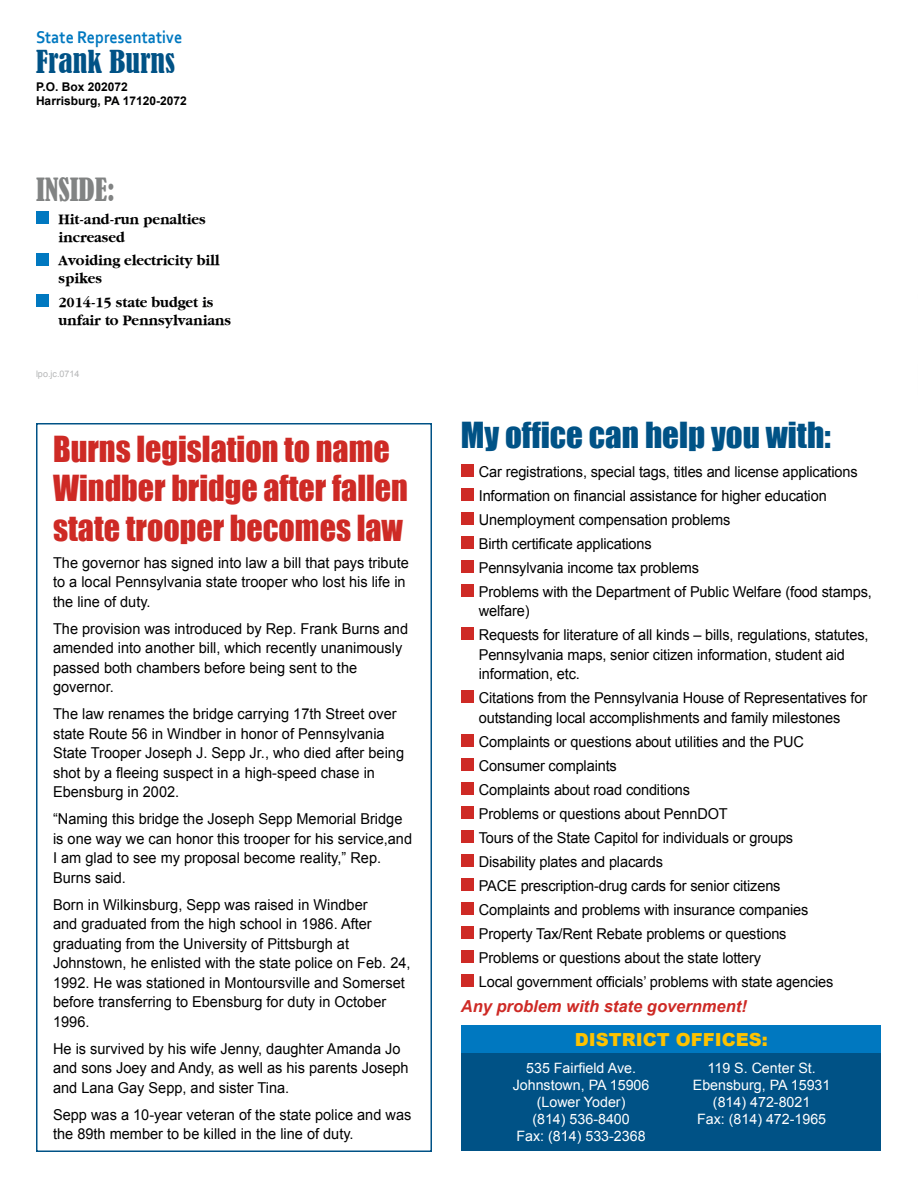
<style>
.page{position:relative;width:918px;height:1188px;background:#fff}
.page>*{position:absolute;margin:0;border:0;box-sizing:border-box;transform-origin:0 0}
.t1{font:33px/39.6px "Impact";color:#ce2a25}
.t2{font:33px "Impact";color:#005286}
.t3{font:condensed 30px "Bernard";color:#818383}
.t4{font:condensed 29.7px "Bernard";color:#005286}
.t5{font:900 18px "Arial";color:#fdc200}
.t6{font:700 17.85px "Corbel";color:#0078c0;scale:.9 1}
.t7{font:italic 700 16.5px "Arial";color:#ce2a25}
.t8{font:15px/19.5px "Arial";color:#000001}
.t9{font:700 15px/18px "Gourmand";color:#000001}
.t10{font:14.25px/17.1px "Arial";color:#fff;text-align:center}
.t11{font:700 12px/14.4px "Arial";color:#000001}
.t12{font:9px "Arial";color:#b5b6b7}
</style>
<div class="page">
<div style="left:462px;top:1030px;width:419px;height:121px;background:#005286"></div>
<div style="left:36px;top:211px;width:13px;height:13px;background:#0078c0"></div>
<div style="left:36px;top:253px;width:13px;height:12px;background:#0078c0"></div>
<div style="left:36px;top:294px;width:13px;height:13px;background:#0078c0"></div>
<div style="left:461px;top:464px;width:13px;height:13px;background:#ce2a25"></div>
<div style="left:461px;top:488px;width:13px;height:13px;background:#ce2a25"></div>
<div style="left:461px;top:512px;width:13px;height:13px;background:#ce2a25"></div>
<div style="left:461px;top:536px;width:13px;height:13px;background:#ce2a25"></div>
<div style="left:461px;top:560px;width:13px;height:13px;background:#ce2a25"></div>
<div style="left:461px;top:584px;width:13px;height:13px;background:#ce2a25"></div>
<div style="left:461px;top:627px;width:13px;height:13px;background:#ce2a25"></div>
<div style="left:461px;top:690px;width:13px;height:13px;background:#ce2a25"></div>
<div style="left:461px;top:734px;width:13px;height:13px;background:#ce2a25"></div>
<div style="left:461px;top:758px;width:13px;height:13px;background:#ce2a25"></div>
<div style="left:461px;top:782px;width:13px;height:13px;background:#ce2a25"></div>
<div style="left:461px;top:806px;width:13px;height:13px;background:#ce2a25"></div>
<div style="left:461px;top:830px;width:13px;height:13px;background:#ce2a25"></div>
<div style="left:461px;top:854px;width:13px;height:13px;background:#ce2a25"></div>
<div style="left:461px;top:878px;width:13px;height:13px;background:#ce2a25"></div>
<div style="left:461px;top:902px;width:13px;height:13px;background:#ce2a25"></div>
<div style="left:461px;top:926px;width:13px;height:13px;background:#ce2a25"></div>
<div style="left:461px;top:950px;width:13px;height:13px;background:#ce2a25"></div>
<div style="left:461px;top:974px;width:13px;height:13px;background:#ce2a25"></div>
<div style="left:36px;top:423px;width:396px;height:729px;border:2px solid #005286"></div>
<div style="left:462px;top:1025px;width:419px;height:28px;background:#0078c0"></div>
<hr style="left:917px;top:296px;width:1px;height:82px;background:#0078c0">
<hr style="left:917px;top:364px;width:1px;height:31px;background:#005286">
<p class="t6" style="left:36px;top:26px;width:164px">State Representative</p>
<h3 class="t4" style="left:36px;top:44px;width:141px">Frank Burns</h3>
<p class="t11" style="left:36px;top:80px;width:152px">P.O. Box 202072<br>Harrisburg, PA 17120-2072</p>
<h2 class="t3" style="left:36px;top:172px;width:81px">INSIDE:</h2>
<p class="t9" style="left:58px;top:210px;width:149px">Hit-and-run penalties increased</p>
<p class="t9" style="left:58px;top:252px;width:162px">Avoiding electricity bill spikes</p>
<p class="t9" style="left:58px;top:293px;width:174px">2014-15 state budget is unfair to Pennsylvanians</p>
<p class="t12" style="left:36px;top:368px;width:45px">lpo.jc.0714</p>
<h1 class="t1" style="left:53px;top:428px;width:356px">Burns legislation to name<br>Windber bridge after fallen state trooper becomes law</h1>
<p class="t8" style="left:53px;top:553px;width:357px">The governor has signed into law a bill that pays tribute to a local Pennsylvania state trooper who lost his life in the line of duty.</p>
<p class="t8" style="left:53px;top:619px;width:357px">The provision was introduced by Rep. Frank Burns and amended into another bill, which recently unanimously passed both chambers before being sent to the governor.</p>
<p class="t8" style="left:53px;top:705px;width:353px">The law renames the bridge carrying 17th Street over state Route 56 in Windber in honor of Pennsylvania State Trooper Joseph J. Sepp Jr., who died after being shot by a fleeing suspect in a high-speed chase in Ebensburg in 2002.</p>
<p class="t8" style="left:53px;top:810px;width:361px">“Naming this bridge the Joseph Sepp Memorial Bridge is one way we can honor this trooper for his service,and I am glad to see my proposal become reality,” Rep.<br>Burns said.</p>
<p class="t8" style="left:53px;top:895px;width:359px">Born in Wilkinsburg, Sepp was raised in Windber<br>and graduated from the high school in 1986. After graduating from the University of Pittsburgh at Johnstown, he enlisted with the state police on Feb. 24, 1992. He was stationed in Montoursville and Somerset before transferring to Ebensburg for duty in October 1996.</p>
<p class="t8" style="left:53px;top:1039px;width:357px">He is survived by his wife Jenny, daughter Amanda Jo and sons Joey and Andy, as well as his parents Joseph and Lana Gay Sepp, and sister Tina.</p>
<p class="t8" style="left:53px;top:1105px;width:360px">Sepp was a 10-year veteran of the state police and was the 89th member to be killed in the line of duty.</p>
<h1 class="t2" style="left:461px;top:410px;width:372px">My office can help you with:</h1>
<p class="t8" style="left:479px;top:460px;width:395px;line-height:24px">Car registrations, special tags, titles and license applications Information on financial assistance for higher education Unemployment compensation problems<br>Birth certificate applications<br>Pennsylvania income tax problems<br>Problems with the Department of Public Welfare (food stamps,</p>
<p class="t8" style="left:479px;top:599px;width:391px;line-height:24px">welfare)<br>Requests for literature of all kinds – bills, regulations, statutes,</p>
<p class="t8" style="left:479px;top:645px;width:368px">Pennsylvania maps, senior citizen information, student aid information, etc.</p>
<p class="t8" style="left:479px;top:688px;width:390px">Citations from the Pennsylvania House of Representatives for outstanding local accomplishments and family milestones</p>
<p class="t8" style="left:479px;top:730px;width:356px;line-height:24px">Complaints or questions about utilities and the PUC Consumer complaints<br>Complaints about road conditions<br>Problems or questions about PennDOT<br>Tours of the State Capitol for individuals or groups Disability plates and placards<br>PACE prescription-drug cards for senior citizens Complaints and problems with insurance companies Property Tax/Rent Rebate problems or questions Problems or questions about the state lottery<br>Local government officials’ problems with state agencies</p>
<p class="t7" style="left:461px;top:996px;width:288px">Any problem with state government!</p>
<p class="t5" style="left:575px;top:1027px;width:194px">DISTRICT OFFICES:</p>
<p class="t10" style="left:513px;top:1059px;width:138px">535 Fairfield Ave.<br>Johnstown, PA 15906 (Lower Yoder)<br>(814) 536-8400<br>Fax: (814) 533-2368</p>
<p class="t10" style="left:693px;top:1059px;width:139px">119 S. Center St.<br>Ebensburg, PA 15931 (814) 472-8021<br>Fax: (814) 472-1965</p>
</div>
